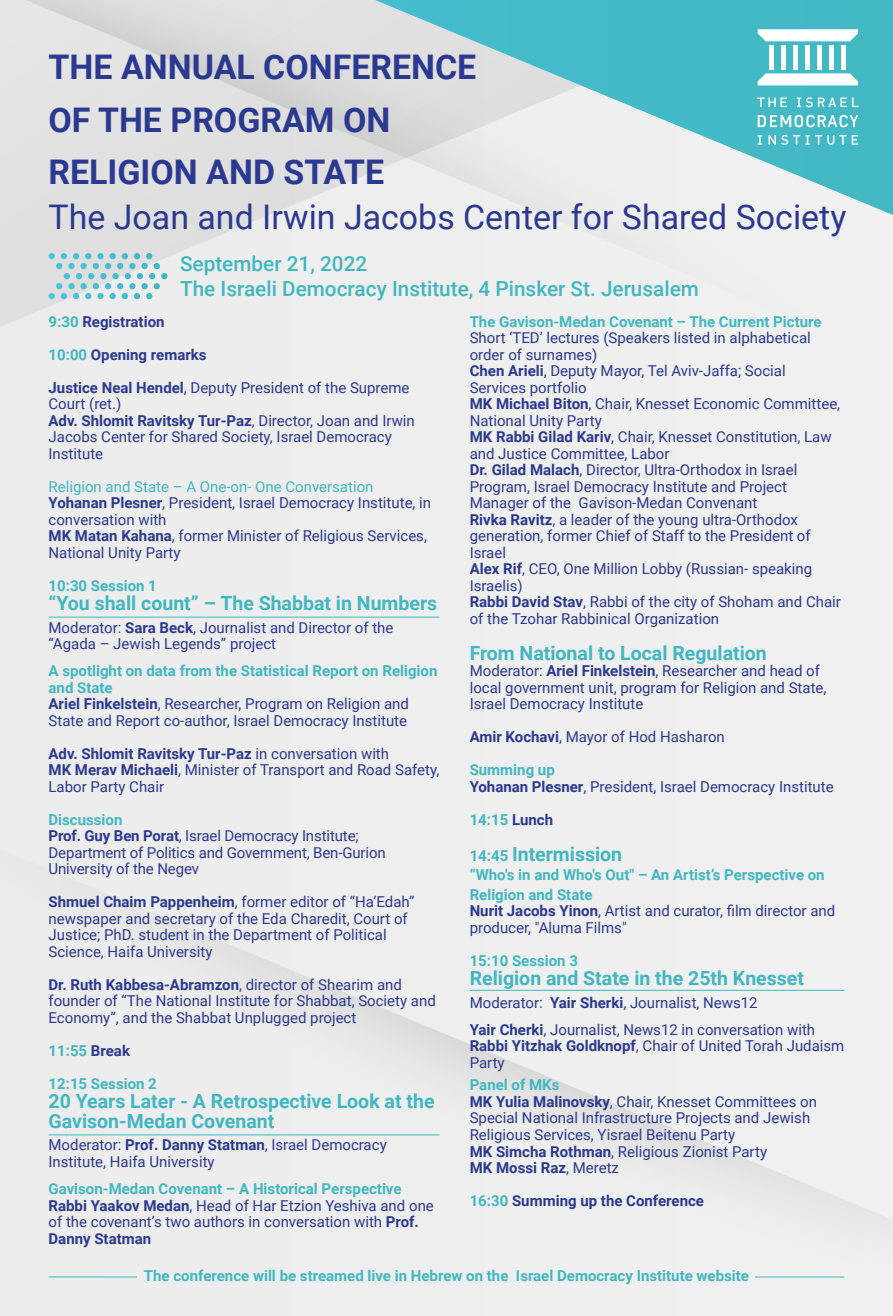
<style>
.page{position:relative;width:893px;height:1316px;background:#fff}
.page>*{position:absolute;margin:0;border:0;box-sizing:border-box;transform-origin:0 0}
.t1{font:700 33.9px/52.5px "Roboto";color:#2b3990}
.t2{font:33.9px "Roboto";color:#2b3990}
.t3{font:500 20.7px/25px "Roboto";color:#41b7c1}
.t4{font:700 19.5px/19.5px "Roboto";color:#41b7c1}
.t5{font:15px/16.5px "Roboto";color:#2b3990}
.t6{font:700 15px/19.5px "Roboto";color:#41b7c1}
.t7{font:700 15px "Roboto";color:#2b3990}
.s1{color:#41b7c1}
.s2{font-weight:700}
.s3{font-weight:700;color:#41b7c1}
.s4{color:#2b3990}
.s5{font-size:15px}
</style>
<div class="page">
<div style="left:0;top:0;width:893px;height:1315px;background:#eee"></div>
<svg style="left:48px;top:915px;width:797px;height:363px"></svg>
<svg style="left:834px;top:0;width:59px;height:215px;background:#4ebbc6"></svg>
<svg style="left:0;top:0;width:834px;height:327px"></svg>
<svg style="left:49px;top:253px;width:118px;height:26px"></svg>
<hr style="left:49px;top:1276px;width:795px;height:1px;background:#41b7c1">
<hr style="left:49px;top:1134px;width:390px;height:1px;background:#41b7c1">
<hr style="left:49px;top:616px;width:390px;height:1px;background:#41b7c1">
<svg style="left:758px;top:29px;width:100px;height:56px;background:#9fdbe1"></svg>
<hr style="left:842px;top:45px;width:4px;height:24px;background:#fff">
<hr style="left:830px;top:45px;width:4px;height:24px;background:#fff">
<hr style="left:818px;top:45px;width:4px;height:24px;background:#fff">
<hr style="left:806px;top:45px;width:4px;height:24px;background:#fff">
<hr style="left:794px;top:45px;width:4px;height:24px;background:#fff">
<hr style="left:782px;top:45px;width:4px;height:24px;background:#fff">
<hr style="left:770px;top:45px;width:4px;height:24px;background:#fff">
<svg style="left:758px;top:115px;width:100px;height:12px"></svg>
<svg style="left:757px;top:97px;width:101px;height:10px"></svg>
<svg style="left:758px;top:135px;width:100px;height:10px"></svg>
<hr style="left:470px;top:989px;width:374px;height:1px;background:#41b7c1">
<h1 class="t1" style="left:49px;top:40px;width:429px">THE ANNUAL CONFERENCE<br>OF THE PROGRAM ON<br>RELIGION AND STATE</h1>
<h1 class="t2" style="left:49px;top:193px;width:799px">The Joan and Irwin Jacobs Center for Shared Society</h1>
<h2 class="t3" style="left:180px;top:251px;width:520px">September 21, 2022<br>The Israeli Democracy Institute, 4 Pinsker St. Jerusalem</h2>
<p class="t7" style="left:49px;top:311px;width:117px"><span class="s1">9:30</span> Registration</p>
<p class="t7" style="left:49px;top:344px;width:160px"><span class="s1">10:00</span> Opening remarks</p>
<p class="t5" style="left:49px;top:378px;width:368px"><span class="s2">Justice Neal Hendel</span>, Deputy President of the Supreme Court (ret.)<br><span class="s2">Adv. Shlomit Ravitsky Tur-Paz</span>, Director, Joan and Irwin Jacobs Center for Shared Society, Israel Democracy Institute</p>
<p class="t5" style="left:49px;top:477px;width:384px"><span class="s1">Religion and State – A One-on- One Conversation </span><span class="s2">Yohanan Plesner</span>, President, Israel Democracy Institute, in conversation with<br><span class="s2">MK Matan Kahana</span>, former Minister of Religious Services, National Unity Party</p>
<p class="t6" style="left:49px;top:575px;width:110px">10:30 Session 1</p>
<h3 class="t4" style="left:49px;top:593px;width:390px">“You shall count” – The Shabbat in Numbers</h3>
<p class="t5" style="left:49px;top:618px;width:346px">Moderator: <span class="s2">Sara Beck</span>, Journalist and Director of the “Agada – Jewish Legends” project</p>
<p class="t5" style="left:49px;top:662px;width:390px"><span class="s3">A spotlight on data from the Statistical Report on Religion and State<br></span><span class="s2">Ariel Finkelstein</span>, Researcher, Program on Religion and State and Report co-author, Israel Democracy Institute</p>
<p class="t5" style="left:49px;top:744px;width:392px"><span class="s2">Adv. Shlomit Ravitsky Tur-Paz</span> in conversation with<br><span class="s2">MK Merav Michaeli</span>, Minister of Transport and Road Safety,<br>Labor Party Chair</p>
<p class="t5" style="left:49px;top:810px;width:339px"><span class="s3">Discussion<br></span><span class="s2">Prof. Guy Ben Porat</span>, Israel Democracy Institute; Department of Politics and Government, Ben-Gurion University of the Negev</p>
<p class="t5" style="left:49px;top:893px;width:367px"><span class="s2">Shmuel Chaim Pappenheim</span>, former editor of “Ha’Edah” newspaper and secretary of the Eda Charedit, Court of Justice; PhD. student in the Department of Political Science, Haifa University</p>
<p class="t5" style="left:49px;top:975px;width:389px"><span class="s2">Dr. Ruth Kabbesa-Abramzon</span>, director of Shearim and founder of “The National Institute for Shabbat, Society and<br>Economy”, and the Shabbat Unplugged project</p>
<p class="t6" style="left:49px;top:1040px;width:83px">11:55 <span class="s4">Break</span></p>
<p class="t6" style="left:49px;top:1073px;width:110px">12:15 Session 2</p>
<h3 class="t4" style="left:49px;top:1091px;width:387px">20 Years Later - A Retrospective Look at the<br>Gavison-Medan Covenant</h3>
<p class="t5" style="left:49px;top:1136px;width:340px">Moderator: <span class="s2">Prof. Danny Statman</span>, Israel Democracy<br>Institute, Haifa University</p>
<p class="t5" style="left:49px;top:1179px;width:387px"><span class="s3">Gavison-Medan Covenant – A Historical Perspective </span><span class="s2">Rabbi Yaakov Medan</span>, Head of Har Etzion Yeshiva and one of the covenant’s two authors in conversation with <span class="s2">Prof.<br>Danny Statman</span></p>
<p class="t6" style="left:470px;top:311px;width:353px">The Gavison-Medan Covenant – The Current Picture</p>
<p class="t5" style="left:470px;top:329px;width:373px">Short ‘TED’ lectures (Speakers listed in alphabetical order of surnames)<br><span class="s2">Chen Arieli</span>, Deputy Mayor, Tel Aviv-Jaffa; Social Services portfolio<br><span class="s2">MK Michael Biton</span>, Chair, Knesset Economic Committee, National Unity Party<br><span class="s2">MK Rabbi Gilad Kariv</span>, Chair, Knesset Constitution, Law and Justice Committee, Labor<br><span class="s2">Dr. Gilad Malach</span>, Director, Ultra-Orthodox in Israel Program, Israel Democracy Institute and Project Manager of the Gavison-Medan Convenant<br><span class="s2">Rivka Ravitz</span>, a leader of the young ultra-Orthodox generation, former Chief of Staff to the President of Israel<br><span class="s2">Alex Rif</span>, CEO, One Million Lobby (Russian- speaking Israelis)<br><span class="s2">Rabbi David Stav</span>, Rabbi of the city of Shoham and Chair of the Tzohar Rabbinical Organization</p>
<h3 class="t4" style="left:470px;top:642px;width:299px">From National to Local Regulation</h3>
<p class="t5" style="left:470px;top:662px;width:358px">Moderator: <span class="s2">Ariel Finkelstein</span>, Researcher and head of local government unit, program for Religion and State,<br>Israel Democracy Institute</p>
<p class="t5" style="left:470px;top:728px;width:257px"><span class="s2">Amir Kochavi</span>, Mayor of Hod Hasharon</p>
<p class="t5" style="left:470px;top:761px;width:366px"><span class="s3">Summing up<br></span><span class="s2">Yohanan Plesner</span>, President, Israel Democracy Institute</p>
<p class="t6" style="left:470px;top:809px;width:85px">14:15 <span class="s4">Lunch</span></p>
<h3 class="t4" style="left:470px;top:843px;width:154px"><span class="s5">14:45</span> Intermission</h3>
<p class="t6" style="left:470px;top:864px;width:357px">“Who's in and Who's Out" – An Artist’s Perspective on<br>Religion and State</p>
<p class="t5" style="left:470px;top:902px;width:367px"><span class="s2">Nurit Jacobs Yinon</span>, Artist and curator, film director and producer, "Aluma Films"</p>
<p class="t6" style="left:470px;top:950px;width:110px">15:10 Session 3</p>
<h3 class="t4" style="left:470px;top:968px;width:336px">Religion and State in the 25th Knesset</h3>
<p class="t5" style="left:470px;top:988px;width:347px;line-height:27px">Moderator: <span class="s2">Yair Sherki</span>, Journalist, News12<br><span class="s2">Yair Cherki</span>, Journalist, News12 in conversation with</p>
<p class="t5" style="left:470px;top:1037px;width:376px"><span class="s2">Rabbi Yitzhak Goldknopf</span>, Chair of United Torah Judaism<br>Party</p>
<p class="t5" style="left:470px;top:1076px;width:349px"><span class="s3">Panel of MKs<br></span><span class="s2">MK Yulia Malinovsky</span>, Chair, Knesset Committees on Special National Infrastructure Projects and Jewish Religious Services, Yisrael Beitenu Party<br><span class="s2">MK Simcha Rothman</span>, Religious Zionist Party<br><span class="s2">MK Mossi Raz</span>, Meretz</p>
<p class="t7" style="left:470px;top:1190px;width:236px"><span class="s1">16:30</span> Summing up the Conference</p>
<p class="t6" style="left:144px;top:1265px;width:607px">The conference will be streamed live in Hebrew on the Israel Democracy Institute website</p>
</div>
